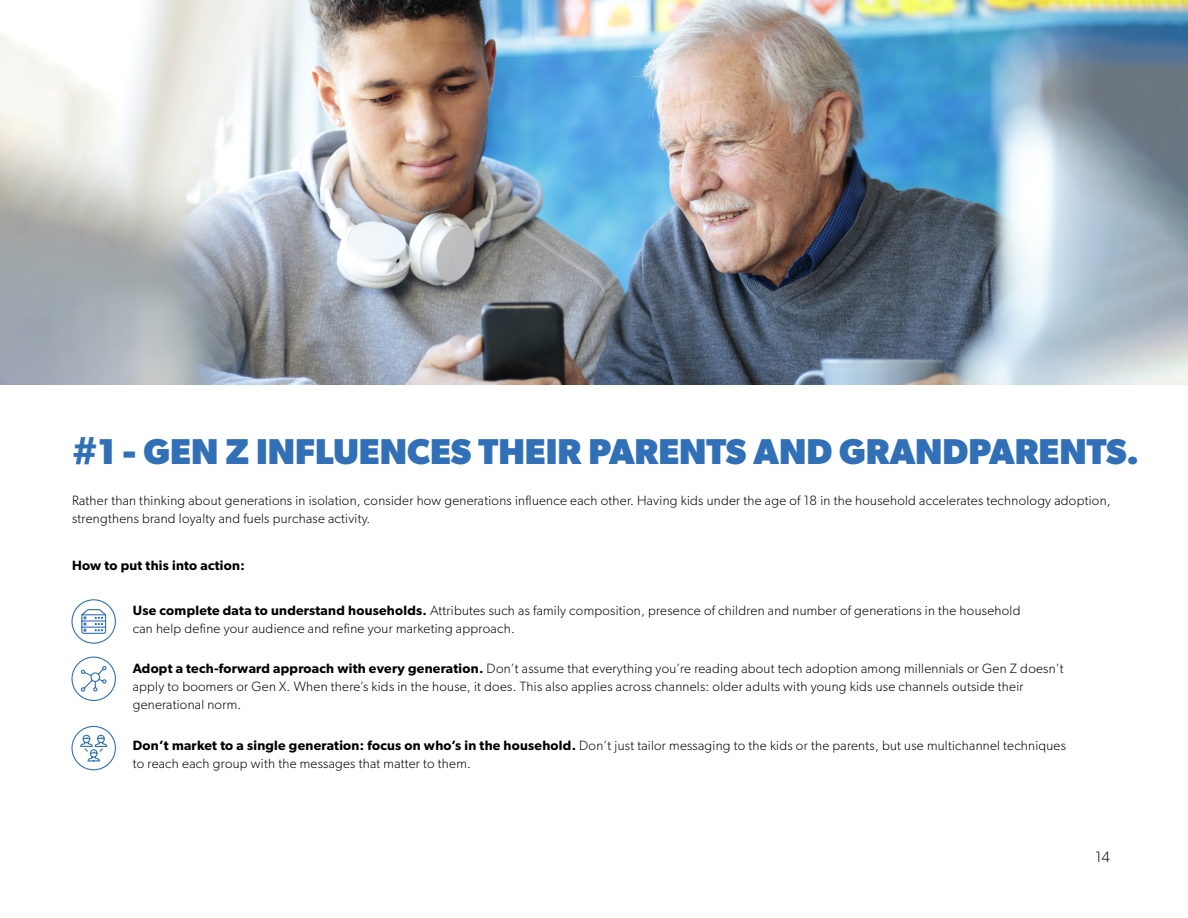
<style>
.page{position:relative;width:1188px;height:918px;background:#fff}
.page>*{position:absolute;margin:0;border:0;box-sizing:border-box;transform-origin:0 0}
.t1{font:700 36px "Gibson";color:#3170b7}
.t2{font:300 15px "Gibson";color:#000}
.t3{font:300 13.5px/18px "Gibson";letter-spacing:.02em;color:#000}
.t4{font:600 13.5px "Gibson";letter-spacing:.02em;color:#000}
.s1{font-weight:600}
</style>
<div class="page">
<div style="left:71px;top:599px;width:45px;height:45px;border:1px solid #3170b7;border-radius:50%"></div>
<svg style="left:81px;top:609px;width:26px;height:25px"></svg>
<div style="left:71px;top:657px;width:45px;height:44px;border:1px solid #3170b7;border-radius:50%"></div>
<svg style="left:80px;top:666px;width:27px;height:26px"></svg>
<div style="left:71px;top:726px;width:45px;height:44px;border:1px solid #3170b7;border-radius:50%"></div>
<svg style="left:80px;top:734px;width:28px;height:28px"></svg>
<img style="left:0;top:0;width:1188px;height:384px">
<h1 class="t1" style="left:72px;top:430px;width:1069px">#1 - GEN Z INFLUENCES THEIR PARENTS AND GRANDPARENTS.</h1>
<p class="t3" style="left:72px;top:491px;width:1040px">Rather than thinking about generations in isolation, consider how generations influence each other. Having kids under the age of 18 in the household accelerates technology adoption, strengthens brand loyalty and fuels purchase activity.</p>
<p class="t4" style="left:72px;top:557px;width:174px">How to put this into action:</p>
<p class="t3" style="left:133px;top:601px;width:889px"><span class="s1">Use complete data to understand households.</span> Attributes such as family composition, presence of children and number of generations in the household can help define your audience and refine your marketing approach.</p>
<p class="t3" style="left:133px;top:660px;width:932px"><span class="s1">Adopt a tech-forward approach with every generation.</span> Don’t assume that everything you’re reading about tech adoption among millennials or Gen Z doesn’t apply to boomers or Gen X. When there’s kids in the house, it does. This also applies across channels: older adults with young kids use channels outside their generational norm.</p>
<p class="t3" style="left:133px;top:736px;width:935px"><span class="s1">Don’t market to a single generation: focus on who’s in the household.</span> Don’t just tailor messaging to the kids or the parents, but use multichannel techniques to reach each group with the messages that matter to them.</p>
<p class="t2" style="left:1095px;top:848px;width:16px">14</p>
</div>
